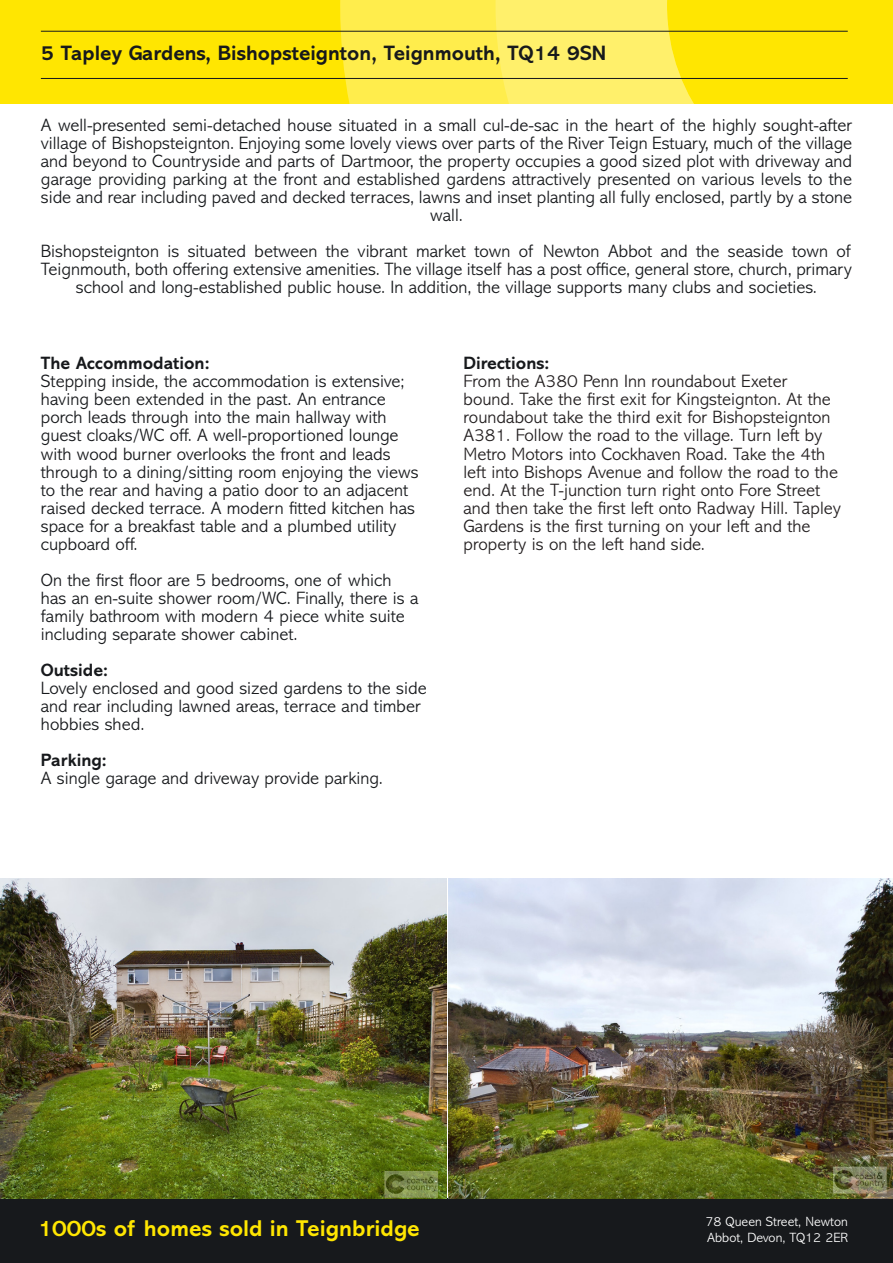
<style>
.page{position:relative;width:893px;height:1263px;background:#fff}
.page>*{position:absolute;margin:0;border:0;box-sizing:border-box;transform-origin:0 0}
.t1{font:700 23.1px "Abadi MT Std";color:#ffe601}
.t2{font:700 21px "Abadi MT Std";color:#17191c}
.t3{font:300 18px/18px "Abadi MT Std";color:#17191c}
.t4{font:300 18px/18px "Abadi MT Std";color:#231f20}
.t5{font:700 18px "Abadi MT Std";color:#17191c}
.t6{font:300 13.5px/16.5px "Abadi MT Std";color:#fff}
</style>
<div class="page">
<div style="left:0;top:0;width:893px;height:103px;background:#ffe601"></div>
<div style="left:340px;top:0;width:481px;height:103px;background:#ffed4c"></div>
<svg style="left:496px;top:0;width:325px;height:103px;background:#feea3a"></svg>
<div style="left:0;top:1198px;width:893px;height:65px;background:#17191c"></div>
<hr style="left:41px;top:31px;width:807px;height:1px;background:#17191c">
<hr style="left:41px;top:78px;width:807px;height:1px;background:#17191c">
<img style="left:0;top:878px;width:446px;height:320px">
<img style="left:449px;top:878px;width:444px;height:320px">
<p class="t2" style="left:41px;top:41px;width:567px">5 Tapley Gardens, Bishopsteignton, Teignmouth, TQ14 9SN</p>
<p class="t3" style="left:41px;top:117px;width:813px;text-align:center">A well-presented semi-detached house situated in a small cul-de-sac in the heart of the highly sought-after village of Bishopsteignton. Enjoying some lovely views over parts of the River Teign Estuary, much of the village and beyond to Countryside and parts of Dartmoor, the property occupies a good sized plot with driveway and garage providing parking at the front and established gardens attractively presented on various levels to the side and rear including paved and decked terraces, lawns and inset planting all fully enclosed, partly by a stone wall.</p>
<p class="t3" style="left:41px;top:243px;width:813px;text-align:center">Bishopsteignton is situated between the vibrant market town of Newton Abbot and the seaside town of<br>Teignmouth, both offering extensive amenities. The village itself has a post office, general store, church, primary school and long-established public house. In addition, the village supports many clubs and societies.</p>
<p class="t5" style="left:41px;top:353px;width:170px">The Accommodation:</p>
<p class="t3" style="left:41px;top:373px;width:379px">Stepping inside, the accommodation is extensive; having been extended in the past. An entrance porch leads through into the main hallway with guest cloaks/WC off. A well-proportioned lounge with wood burner overlooks the front and leads through to a dining/sitting room enjoying the views to the rear and having a patio door to an adjacent raised decked terrace. A modern fitted kitchen has space for a breakfast table and a plumbed utility cupboard off.</p>
<p class="t3" style="left:41px;top:571px;width:379px">On the first floor are 5 bedrooms, one of which has an en-suite shower room/WC. Finally, there is a family bathroom with modern 4 piece white suite including separate shower cabinet.</p>
<p class="t5" style="left:41px;top:659px;width:69px">Outside:</p>
<p class="t3" style="left:41px;top:679px;width:387px">Lovely enclosed and good sized gardens to the side and rear including lawned areas, terrace and timber hobbies shed.</p>
<p class="t5" style="left:41px;top:749px;width:67px">Parking:</p>
<p class="t3" style="left:41px;top:769px;width:344px">A single garage and driveway provide parking.</p>
<p class="t5" style="left:463px;top:353px;width:87px">Directions:</p>
<p class="t4" style="left:463px;top:373px;width:379px">From the A380 Penn Inn roundabout Exeter bound. Take the first exit for Kingsteignton. At the roundabout take the third exit for Bishopsteignton A381. Follow the road to the village. Turn left by Metro Motors into Cockhaven Road. Take the 4th left into Bishops Avenue and follow the road to the end. At the T-junction turn right onto Fore Street and then take the first left onto Radway Hill. Tapley Gardens is the first turning on your left and the property is on the left hand side.</p>
<p class="t1" style="left:38px;top:1215px;width:383px">1000s of homes sold in Teignbridge</p>
<p class="t6" style="left:706px;top:1213px;width:144px">78 Queen Street, Newton<br>Abbot, Devon, TQ12 2ER</p>
</div>
